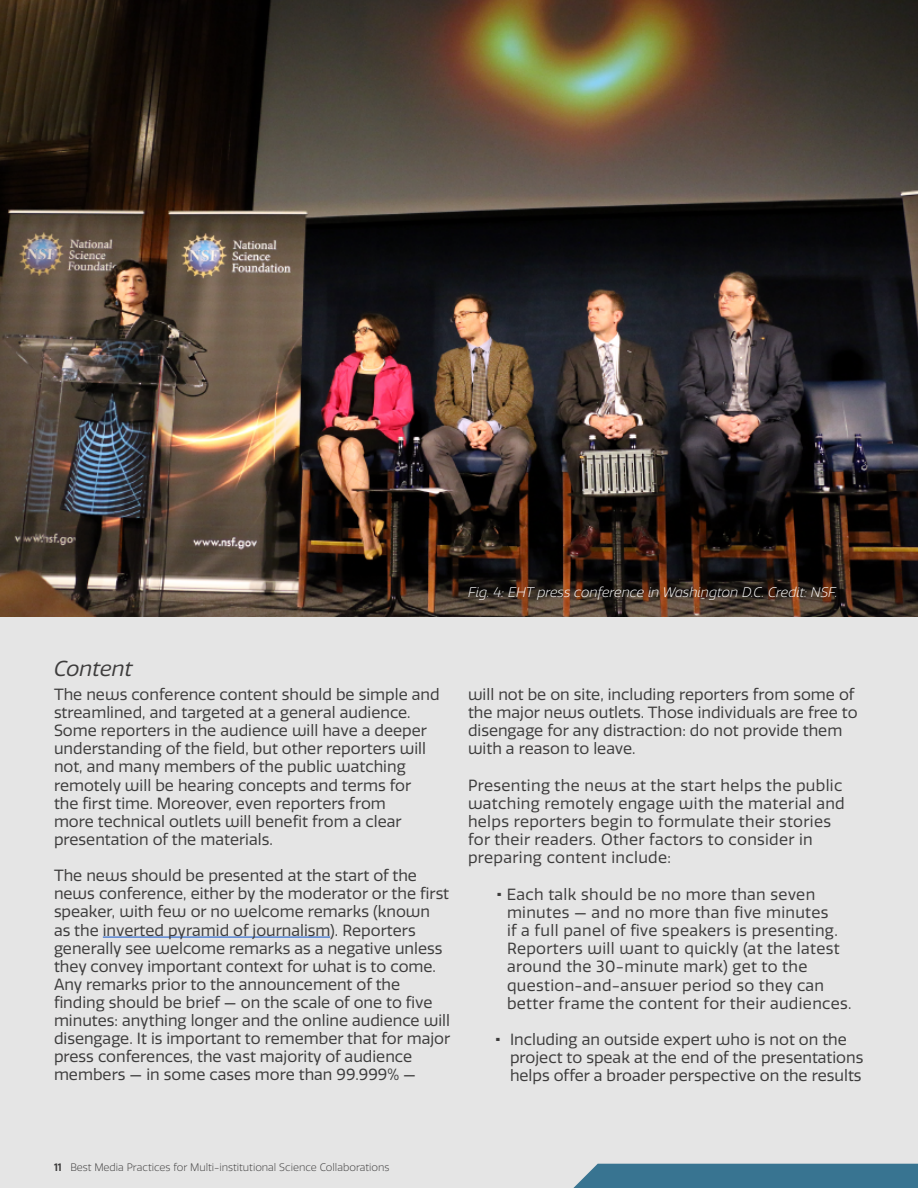
<style>
.page{position:relative;width:918px;height:1188px;background:#fff}
.page>*{position:absolute;margin:0;border:0;box-sizing:border-box;transform-origin:0 0}
.Heading_2{font:italic 21px "Quatro";color:#3d3c3c}
.t1{font:15.75px/18.1px "Quatro";color:#3d3c3c}
.t2{font:15.75px/18.1px "Quatro";letter-spacing:.02em;color:#3d3c3c}
.t3{font:italic 300 13.5px "Quatro";color:#fff}
.t4{font:300 10.5px "Quatro";color:#3d3c3c}
.s1{font-weight:900}
.s2{font-weight:600}
</style>
<div class="page">
<div style="left:0;top:564px;width:918px;height:624px;background:#e5e5e5"></div>
<img style="left:0;top:0;width:918px;height:616px">
<hr style="left:103px;top:937px;width:227px;height:1px;background:#15c">
<div style="left:573px;top:1164px;width:345px;height:24px;background:#387491"></div>
<p class="t3" style="left:468px;top:584px;width:371px">Fig. 4: EHT press conference in Washington D.C. Credit: NSF.</p>
<p class="Heading_2" style="left:54px;top:656px;width:80px">Content</p>
<p class="t1" style="left:54px;top:686px;width:387px">The news conference content should be simple and streamlined, and targeted at a general audience.<br>Some reporters in the audience will have a deeper understanding of the field, but other reporters will not, and many members of the public watching remotely will be hearing concepts and terms for the first time. Moreover, even reporters from<br>more technical outlets will benefit from a clear presentation of the materials.</p>
<p class="t1" style="left:54px;top:867px;width:398px">The news should be presented at the start of the news conference, either by the moderator or the first speaker, with few or no welcome remarks (known as the inverted pyramid of journalism). Reporters generally see welcome remarks as a negative unless they convey important context for what is to come.<br>Any remarks prior to the announcement of the finding should be brief — on the scale of one to five minutes: anything longer and the online audience will disengage. It is important to remember that for major press conferences, the vast majority of audience members — in some cases more than 99.999% —</p>
<p class="t1" style="left:468px;top:686px;width:391px">will not be on site, including reporters from some of the major news outlets. Those individuals are free to disengage for any distraction: do not provide them with a reason to leave.</p>
<p class="t2" style="left:468px;top:776px;width:378px">Presenting the news at the start helps the public watching remotely engage with the material and helps reporters begin to formulate their stories for their readers. Other factors to consider in preparing content include:</p>
<p class="t2" style="left:507px;top:886px;width:346px;text-indent:-10px"><span class="s1">•</span> Each talk should be no more than seven minutes — and no more than five minutes<br>if a full panel of five speakers is presenting.<br>Reporters will want to quickly (at the latest around the 30-minute mark) get to the question-and-answer period so they can better frame the content for their audiences.</p>
<p class="t1" style="left:510px;top:1031px;width:355px;text-indent:-15px"><span class="s1">•</span> Including an outside expert who is not on the project to speak at the end of the presentations helps offer a broader perspective on the results</p>
<p class="t4" style="left:54px;top:1161px;width:337px"><span class="s2">11</span> Best Media Practices for Multi-institutional Science Collaborations</p>
</div>
